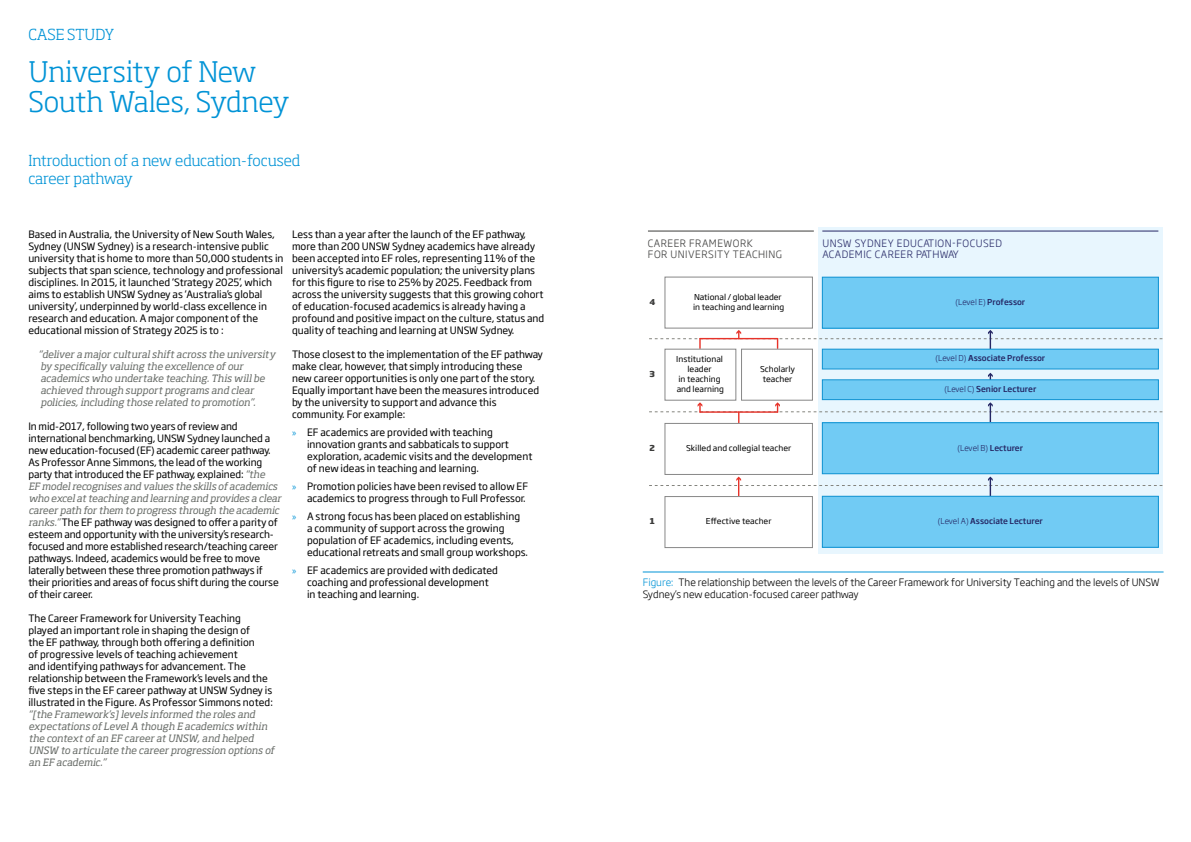
<style>
.page{position:relative;width:1191px;height:842px;background:#fff}
.page>*{position:absolute;margin:0;border:0;box-sizing:border-box;transform-origin:0 0}
.t1{font:300 28px/30px "Soho Pro";letter-spacing:-.015em;color:#0093d6}
.t2{font:300 15px/18px "Soho Pro";letter-spacing:-.01em;color:#0093d6}
.t3{font:10px/12px "Soho Gothic Pro";color:#000}
.t4{font:italic 10px/12px "Soho Pro";letter-spacing:-.015em;color:#676b67}
.t5{font:300 10px/12px "Soho Gothic Pro";color:#000}
.t6{font:10px/9.9px "Soho Gothic Pro";color:#000;text-align:center;scale:1.04 1}
.t7{font:300 10px/11px "Soho Gothic Pro";letter-spacing:.05em;color:#252765}
.t8{font:300 10px/11px "Soho Gothic Pro";letter-spacing:.05em;color:#3c3c3b}
.t9{font:8px/9.9px "Soho Gothic Pro";color:#000;text-align:center;scale:1.04 1}
.t10{font:500 8px "Soho Gothic Pro";color:#252765}
.t11{font:300 8px "Soho Gothic Pro";color:#252765}
.t12{font:800 8px "Soho Gothic Pro";color:#3c3c3b}
.s1{font-family:"Soho Pro";font-style:italic;color:#676b67}
.s2{font-family:"Myriad Pro";color:#0093d6}
.s3{font-weight:300}
.s4{font-weight:500}
.s5{color:#0093d6}
</style>
<div class="page">
<div style="left:818px;top:227px;width:344px;height:327px;background:#e8f6fe"></div>
<div style="left:664px;top:277px;width:148px;height:51px;border:1px solid #878787"></div>
<div style="left:664px;top:349px;width:72px;height:51px;border:1px solid #878787"></div>
<div style="left:741px;top:349px;width:71px;height:51px;border:1px solid #878787"></div>
<div style="left:664px;top:423px;width:148px;height:52px;border:1px solid #878787"></div>
<div style="left:664px;top:496px;width:148px;height:52px;border:1px solid #878787"></div>
<hr style="left:648px;top:231px;width:166px;height:1px;background:#3c3c3b">
<hr style="left:822px;top:231px;width:336px;height:1px;background:#252765">
<div style="left:822px;top:277px;width:336px;height:51px;background:#71cbf4"></div>
<div style="left:822px;top:277px;width:336px;height:52px;border:1px solid #1192d1"></div>
<svg style="left:649px;top:402px;width:513px;height:21px"></svg>
<hr style="left:989px;top:374px;width:2px;height:24px;background:#252765">
<hr style="left:989px;top:331px;width:2px;height:24px;background:#252765">
<svg style="left:649px;top:330px;width:513px;height:18px"></svg>
<svg style="left:649px;top:477px;width:513px;height:20px"></svg>
<div style="left:822px;top:349px;width:336px;height:20px;background:#71cbf4"></div>
<div style="left:822px;top:349px;width:336px;height:20px;border:1px solid #1192d1"></div>
<div style="left:822px;top:380px;width:336px;height:20px;background:#71cbf4"></div>
<div style="left:822px;top:379px;width:336px;height:21px;border:1px solid #1192d1"></div>
<div style="left:822px;top:423px;width:336px;height:51px;background:#71cbf4"></div>
<div style="left:822px;top:422px;width:336px;height:52px;border:1px solid #1192d1"></div>
<div style="left:822px;top:496px;width:336px;height:51px;background:#71cbf4"></div>
<div style="left:822px;top:496px;width:336px;height:52px;border:1px solid #1192d1"></div>
<hr style="left:643px;top:572px;width:520px;height:1px;background:#0093d6">
<h2 class="t2" style="left:28px;top:24px;width:87px">CASE STUDY</h2>
<h1 class="t1" style="left:28px;top:55px;width:263px">University of New<br>South Wales, Sydney</h1>
<h2 class="t2" style="left:28px;top:151px;width:274px">Introduction of a new education-focused career pathway</h2>
<p class="t3" style="left:28px;top:228px;width:257px">Based in Australia, the University of New South Wales, Sydney (UNSW Sydney) is a research-intensive public university that is home to more than 50,000 students in subjects that span science, technology and professional disciplines. In 2015, it launched ‘Strategy 2025’, which aims to establish UNSW Sydney as ‘Australia’s global university’, underpinned by world-class excellence in research and education. A major component of the educational mission of Strategy 2025 is to :</p>
<p class="t4" style="left:38px;top:348px;width:239px">“deliver a major cultural shift across the university by specifically valuing the excellence of our academics who undertake teaching. This will be achieved through support programs and clear policies, including those related to promotion”.</p>
<p class="t3" style="left:28px;top:420px;width:244px">In mid-2017, following two years of review and international benchmarking, UNSW Sydney launched a new education-focused (EF) academic career pathway.<br>As Professor Anne Simmons, the lead of the working party that introduced the EF pathway, explained: <span class="s1">“the</span></p>
<p class="t4" style="left:28px;top:480px;width:254px">EF model recognises and values the skills of academics who excel at teaching and learning and provides a clear career path for them to progress through the academic</p>
<p class="t3" style="left:28px;top:516px;width:252px"><span class="s1">ranks.”</span> The EF pathway was designed to offer a parity of esteem and opportunity with the university’s research&shy;focused and more established research/teaching career pathways. Indeed, academics would be free to move laterally between these three promotion pathways if their priorities and areas of focus shift during the course of their career.</p>
<p class="t3" style="left:28px;top:612px;width:246px">The Career Framework for University Teaching played an important role in shaping the design of<br>the EF pathway, through both offering a definition<br>of progressive levels of teaching achievement<br>and identifying pathways for advancement. The relationship between the Framework’s levels and the five steps in the EF career pathway at UNSW Sydney is illustrated in the Figure. As Professor Simmons noted:</p>
<p class="t4" style="left:28px;top:708px;width:247px">“[the Framework’s] levels informed the roles and expectations of Level A though E academics within the context of an EF career at UNSW, and helped UNSW to articulate the career progression options of an EF academic.”</p>
<p class="t3" style="left:292px;top:228px;width:254px">Less than a year after the launch of the EF pathway, more than 200 UNSW Sydney academics have already been accepted into EF roles, representing 11% of the university’s academic population; the university plans for this figure to rise to 25% by 2025. Feedback from across the university suggests that this growing cohort of education-focused academics is already having a profound and positive impact on the culture, status and quality of teaching and learning at UNSW Sydney.</p>
<p class="t3" style="left:292px;top:348px;width:252px">Those closest to the implementation of the EF pathway make clear, however, that simply introducing these new career opportunities is only one part of the story.<br>Equally important have been the measures introduced by the university to support and advance this community. For example:</p>
<p class="t3" style="left:307px;top:426px;width:227px;text-indent:-15px"><span class="s2">»</span> EF academics are provided with teaching innovation grants and sabbaticals to support exploration, academic visits and the development of new ideas in teaching and learning.</p>
<p class="t3" style="left:292px;top:480px;width:237px;text-align:right"><span class="s2">»</span> Promotion policies have been revised to allow EF academics to progress through to Full Professor.</p>
<p class="t3" style="left:307px;top:510px;width:222px;text-indent:-15px"><span class="s2">»</span> A strong focus has been placed on establishing<br>a community of support across the growing population of EF academics, including events, educational retreats and small group workshops.</p>
<p class="t3" style="left:307px;top:564px;width:192px;text-indent:-15px"><span class="s2">»</span> EF academics are provided with dedicated coaching and professional development in teaching and learning.</p>
<p class="t8" style="left:648px;top:237px;width:136px">CAREER FRAMEWORK<br>FOR UNIVERSITY TEACHING</p>
<p class="t7" style="left:822px;top:237px;width:181px">UNSW SYDNEY EDUCATION-FOCUSED<br>ACADEMIC CAREER PATHWAY</p>
<p class="t12" style="left:649px;top:296px;width:7px">4</p>
<p class="t6" style="left:684px;top:291px;width:107px;line-height:12px;text-align:left">National / global leader in teaching &amp; learning</p>
<p class="t9" style="left:693px;top:292px;width:89px;line-height:9.6px;text-align:left">National / global leader in teaching and learning</p>
<p class="t10" style="left:955px;top:296px;width:71px"><span class="s3">(Level E)</span> Professor</p>
<p class="t12" style="left:649px;top:368px;width:7px">3</p>
<p class="t6" style="left:670px;top:354px;width:58px">Institutional leader in teaching &amp; learning</p>
<p class="t6" style="left:755px;top:364px;width:44px">Scholarly teacher</p>
<p class="t9" style="left:676px;top:354px;width:48px">Institutional leader<br>in teaching and learning</p>
<p class="t9" style="left:760px;top:364px;width:35px">Scholarly teacher</p>
<p class="t10" style="left:935px;top:352px;width:111px"><span class="s3">(Level D)</span> Associate Professor</p>
<p class="t10" style="left:944px;top:383px;width:93px"><span class="s3">(Level C)</span> Senior Lecturer</p>
<p class="t12" style="left:649px;top:442px;width:7px">2</p>
<p class="t6" style="left:678px;top:443px;width:118px">Skilled &amp; collegial teacher</p>
<p class="t9" style="left:686px;top:443px;width:103px">Skilled and collegial teacher</p>
<p class="t11" style="left:957px;top:441px;width:67px">(Level B) <span class="s4">Lecturer</span></p>
<p class="t12" style="left:650px;top:515px;width:7px">1</p>
<p class="t6" style="left:697px;top:516px;width:80px">Effective teacher</p>
<p class="t9" style="left:706px;top:516px;width:65px">Effective teacher</p>
<p class="t10" style="left:938px;top:515px;width:106px"><span class="s3">(Level A)</span> Associate Lecturer</p>
<p class="t5" style="left:643px;top:576px;width:518px"><span class="s5">Figure:</span> The relationship between the levels of the Career Framework for University Teaching and the levels of UNSW<br>Sydney’s new education-focused career pathway</p>
</div>
